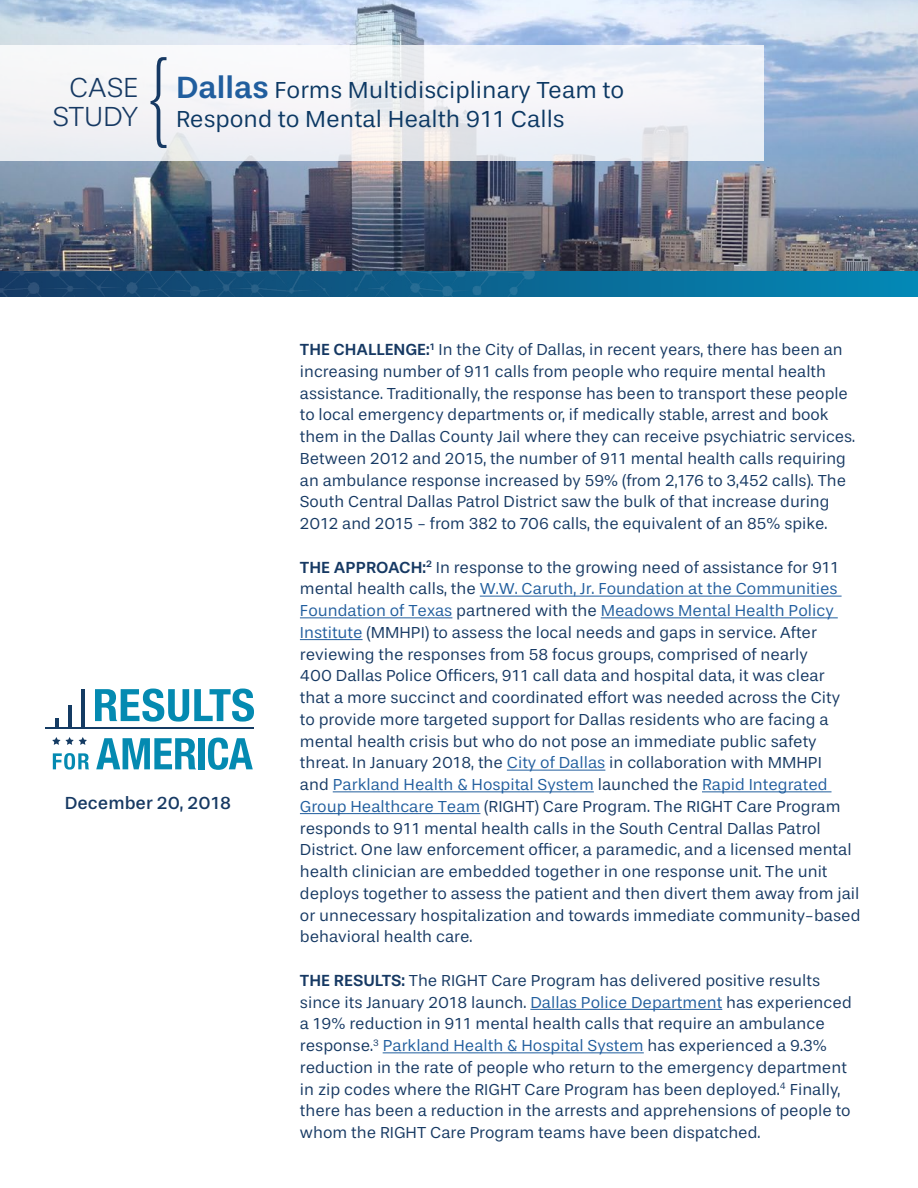
<style>
.page{position:relative;width:918px;height:1188px;background:#fff}
.page>*{position:absolute;margin:0;border:0;box-sizing:border-box;transform-origin:0 0}
.t1{font:300 28.8px/28.8px "Stevie Sans";letter-spacing:-.01em;color:#163963;text-align:center}
.t2{font:24px/28.8px "Stevie Sans";color:#0c3863}
.t3{font:18px "Stevie Sans";color:#163963}
.t4{font:16.5px/21.8px "Stevie Sans";color:#163963}
.s1{font-weight:500;font-size:31.5px;color:#215e9e}
.s2{font-weight:500}
.s3{color:#215e9e}
</style>
<div class="page">
<img style="left:0;top:0;width:918px;height:271px">
<svg style="left:0;top:46px;width:764px;height:115px;fill:#f2f2f7"></svg>
<div style="left:0;top:271px;width:918px;height:26px;background:#067caa"></div>
<img style="left:0;top:271px;width:630px;height:26px">
<hr style="left:480px;top:596px;width:362px;height:1px;background:#215e9e">
<hr style="left:300px;top:617px;width:152px;height:1px;background:#215e9e">
<hr style="left:601px;top:617px;width:237px;height:1px;background:#215e9e">
<hr style="left:300px;top:639px;width:63px;height:1px;background:#215e9e">
<hr style="left:507px;top:770px;width:98px;height:1px;background:#215e9e">
<hr style="left:333px;top:791px;width:261px;height:1px;background:#215e9e">
<hr style="left:702px;top:791px;width:130px;height:1px;background:#215e9e">
<hr style="left:300px;top:813px;width:180px;height:1px;background:#215e9e">
<hr style="left:530px;top:1009px;width:192px;height:1px;background:#215e9e">
<hr style="left:383px;top:1052px;width:261px;height:1px;background:#215e9e">
<svg style="left:55px;top:718px;width:3px;height:10px"></svg>
<hr style="left:68px;top:705px;width:3px;height:23px;background:#143b63">
<hr style="left:81px;top:689px;width:3px;height:39px;background:#143b63">
<hr style="left:45px;top:728px;width:208px;height:1px;background:#143b63">
<svg style="left:95px;top:689px;width:159px;height:33px"></svg>
<svg style="left:96px;top:738px;width:100px;height:31px"></svg>
<div style="left:199px;top:738px;width:6px;height:31px;background:#048ab1"></div>
<svg style="left:208px;top:738px;width:45px;height:32px"></svg>
<svg style="left:52px;top:737px;width:35px;height:8px"></svg>
<svg style="left:53px;top:753px;width:36px;height:17px"></svg>
<svg style="left:151px;top:57px;width:15px;height:91px"></svg>
<h1 class="t1" style="left:53px;top:74px;width:87px">CASE<br>STUDY</h1>
<h2 class="t2" style="left:176px;top:77px;width:450px"><span class="s1">Dallas</span> Forms Multidisciplinary Team to<br>Respond to Mental Health 911 Calls</h2>
<p class="t3" style="left:65px;top:793px;width:168px">December 20, 2018</p>
<p class="t4" style="left:300px;top:339px;width:557px"><span class="s2">THE CHALLENGE:</span><sup>1</sup> In the City of Dallas, in recent years, there has been an increasing number of 911 calls from people who require mental health assistance. Traditionally, the response has been to transport these people to local emergency departments or, if medically stable, arrest and book them in the Dallas County Jail where they can receive psychiatric services.<br>Between 2012 and 2015, the number of 911 mental health calls requiring an ambulance response increased by 59% (from 2,176 to 3,452 calls). The South Central Dallas Patrol District saw the bulk of that increase during 2012 and 2015 - from 382 to 706 calls, the equivalent of an 85% spike.</p>
<p class="t4" style="left:300px;top:557px;width:562px"><span class="s2">THE APPROACH:</span><sup>2</sup> In response to the growing need of assistance for 911 mental health calls, the <span class="s3">W.W. Caruth, Jr. Foundation at the Communities Foundation of Texas</span> partnered with the <span class="s3">Meadows Mental Health Policy Institute</span> (MMHPI) to assess the local needs and gaps in service. After reviewing the responses from 58 focus groups, comprised of nearly<br>400 Dallas Police Officers, 911 call data and hospital data, it was clear<br>that a more succinct and coordinated effort was needed across the City<br>to provide more targeted support for Dallas residents who are facing a mental health crisis but who do not pose an immediate public safety threat. In January 2018, the <span class="s3">City of Dallas</span> in collaboration with MMHPI<br>and <span class="s3">Parkland Health &amp; Hospital System</span> launched the <span class="s3">Rapid Integrated Group Healthcare Team</span> (RIGHT) Care Program. The RIGHT Care Program responds to 911 mental health calls in the South Central Dallas Patrol District. One law enforcement officer, a paramedic, and a licensed mental health clinician are embedded together in one response unit. The unit deploys together to assess the patient and then divert them away from jail or unnecessary hospitalization and towards immediate community-based behavioral health care.</p>
<p class="t4" style="left:300px;top:970px;width:553px"><span class="s2">THE RESULTS:</span> The RIGHT Care Program has delivered positive results since its January 2018 launch. <span class="s3">Dallas Police Department</span> has experienced a 19% reduction in 911 mental health calls that require an ambulance response.<sup>3</sup> <span class="s3">Parkland Health &amp; Hospital System</span> has experienced a 9.3% reduction in the rate of people who return to the emergency department in zip codes where the RIGHT Care Program has been deployed.<sup>4</sup> Finally, there has been a reduction in the arrests and apprehensions of people to whom the RIGHT Care Program teams have been dispatched.</p>
</div>
